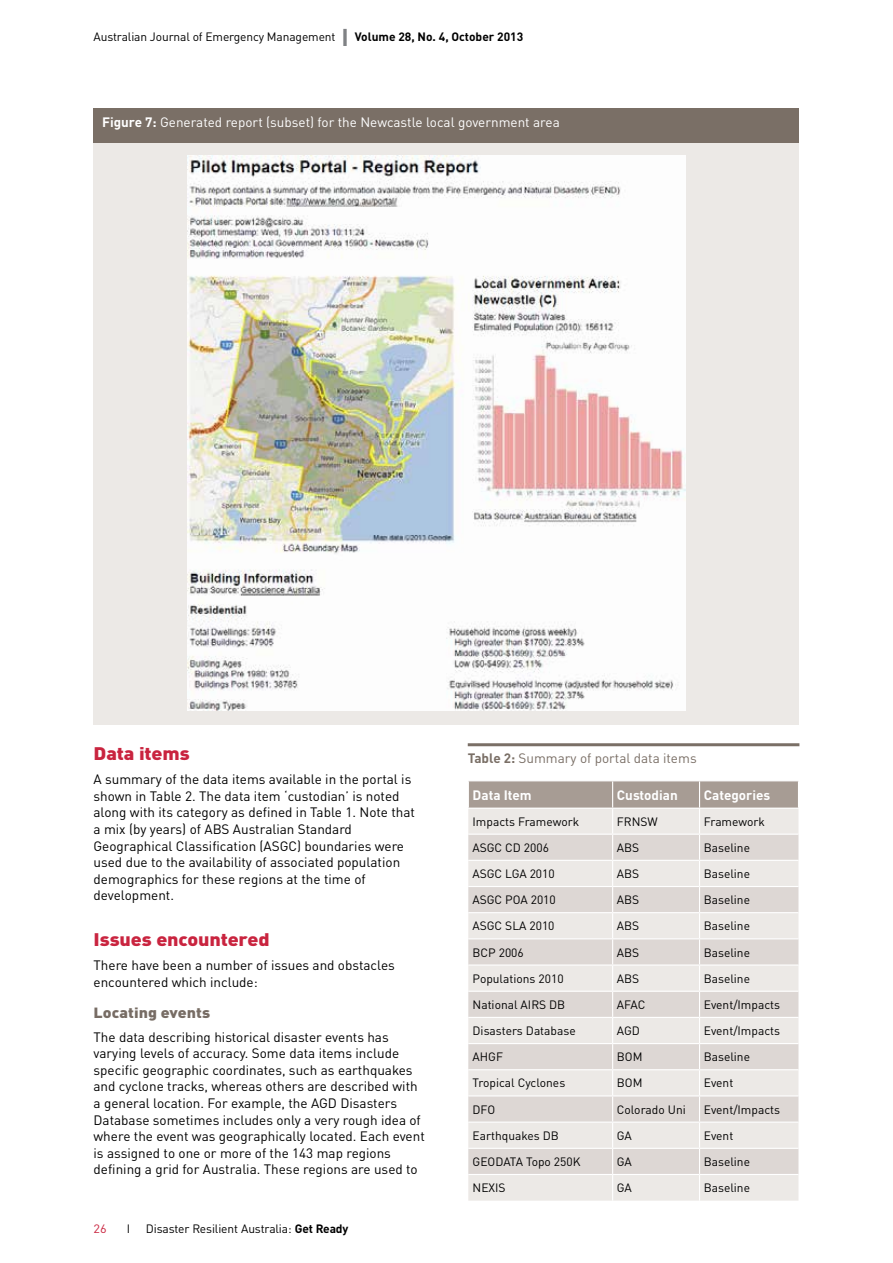
<style>
.page{position:relative;width:893px;height:1263px;background:#fff}
.page>*{position:absolute;margin:0;border:0;box-sizing:border-box;transform-origin:0 0}
.heading_2{font:900 18px "DINOT";letter-spacing:-.01em;color:#c9243f;scale:1.1 1}
.heading_3{font:900 14.7px "DINOT";color:#776c64;scale:1.1 1}
.t1{font:13.5px/16.6px "DINOT";color:#000}
.FigureName{font:13.5px "DINOT";color:#fff}
.t2{font:13.5px "DINOT";color:#7a6f66}
.t3{font:700 13.5px "DINOT";color:#fff}
.t4{font:12px "DINOT";color:#000}
.t5{font:12px "DINOT";color:#c9243f;scale:1.05 1}
.s1{font-weight:700;font-size:24px;color:#808285}
.s2{font-weight:700}
</style>
<div class="page">
<hr style="left:468px;top:743px;width:331px;height:3px;background:#7a6f66">
<svg style="left:468px;top:781px;width:331px;height:420px;background:#e2ddda"></svg>
<div style="left:94px;top:108px;width:705px;height:34px;background:#7a6f66"></div>
<div style="left:94px;top:144px;width:705px;height:581px;background:#ece9e6"></div>
<img style="left:187px;top:155px;width:499px;height:556px">
<p class="t4" style="left:94px;top:29px;width:431px">Australian Journal of Emergency Management <span class="s1">I</span> <span class="s2">Volume 28, No. 4, October 2013</span></p>
<p class="FigureName" style="left:102px;top:114px;width:459px"><span class="s2">Figure 7:</span> Generated report (subset) for the Newcastle local government area</p>
<h2 class="heading_2" style="left:94px;top:741px;width:89px">Data items</h2>
<p class="t1" style="left:94px;top:771px;width:323px">A summary of the data items available in the portal is shown in Table 2. The data item ‘custodian’ is noted along with its category as defined in Table 1. Note that a mix (by years) of ABS Australian Standard Geographical Classification (ASGC) boundaries were used due to the availability of associated population demographics for these regions at the time of development.</p>
<h2 class="heading_2" style="left:94px;top:927px;width:162px">Issues encountered</h2>
<p class="t1" style="left:94px;top:957px;width:303px">There have been a number of issues and obstacles encountered which include:</p>
<h3 class="heading_3" style="left:94px;top:1002px;width:108px">Locating events</h3>
<p class="t1" style="left:94px;top:1028px;width:333px">The data describing historical disaster events has varying levels of accuracy. Some data items include specific geographic coordinates, such as earthquakes and cyclone tracks, whereas others are described with a general location. For example, the AGD Disasters Database sometimes includes only a very rough idea of where the event was geographically located. Each event is assigned to one or more of the 143 map regions defining a grid for Australia. These regions are used to</p>
<p class="t5" style="left:94px;top:1221px;width:14px">26</p>
<p class="t4" style="left:127px;top:1221px;width:5px">I</p>
<p class="t4" style="left:146px;top:1221px;width:204px">Disaster Resilient Australia: <span class="s2">Get Ready</span></p>
<p class="t2" style="left:468px;top:750px;width:230px"><span class="s2">Table 2:</span> Summary of portal data items</p>
<p class="t3" style="left:473px;top:786px;width:61px">Data Item</p>
<p class="t3" style="left:617px;top:786px;width:62px">Custodian</p>
<p class="t3" style="left:704px;top:786px;width:68px">Categories</p>
<p class="t4" style="left:473px;top:814px;width:108px">Impacts Framework</p>
<p class="t4" style="left:617px;top:814px;width:42px">FRNSW</p>
<p class="t4" style="left:704px;top:814px;width:63px">Framework</p>
<p class="t4" style="left:473px;top:840px;width:78px">ASGC CD 2006</p>
<p class="t4" style="left:617px;top:840px;width:24px">ABS</p>
<p class="t4" style="left:704px;top:840px;width:48px">Baseline</p>
<p class="t4" style="left:473px;top:866px;width:84px">ASGC LGA 2010</p>
<p class="t4" style="left:617px;top:866px;width:24px">ABS</p>
<p class="t4" style="left:704px;top:866px;width:48px">Baseline</p>
<p class="t4" style="left:473px;top:892px;width:85px">ASGC POA 2010</p>
<p class="t4" style="left:617px;top:892px;width:24px">ABS</p>
<p class="t4" style="left:704px;top:892px;width:48px">Baseline</p>
<p class="t4" style="left:473px;top:918px;width:84px">ASGC SLA 2010</p>
<p class="t4" style="left:617px;top:918px;width:24px">ABS</p>
<p class="t4" style="left:704px;top:918px;width:48px">Baseline</p>
<p class="t4" style="left:473px;top:945px;width:53px">BCP 2006</p>
<p class="t4" style="left:617px;top:945px;width:24px">ABS</p>
<p class="t4" style="left:704px;top:945px;width:48px">Baseline</p>
<p class="t4" style="left:473px;top:971px;width:93px">Populations 2010</p>
<p class="t4" style="left:617px;top:971px;width:24px">ABS</p>
<p class="t4" style="left:704px;top:971px;width:48px">Baseline</p>
<p class="t4" style="left:473px;top:997px;width:94px">National AIRS DB</p>
<p class="t4" style="left:617px;top:997px;width:30px">AFAC</p>
<p class="t4" style="left:704px;top:997px;width:78px">Event/Impacts</p>
<p class="t4" style="left:473px;top:1023px;width:105px">Disasters Database</p>
<p class="t4" style="left:617px;top:1023px;width:25px">AGD</p>
<p class="t4" style="left:704px;top:1023px;width:78px">Event/Impacts</p>
<p class="t4" style="left:473px;top:1049px;width:32px">AHGF</p>
<p class="t4" style="left:617px;top:1049px;width:27px">BOM</p>
<p class="t4" style="left:704px;top:1049px;width:48px">Baseline</p>
<p class="t4" style="left:473px;top:1075px;width:94px">Tropical Cyclones</p>
<p class="t4" style="left:617px;top:1075px;width:27px">BOM</p>
<p class="t4" style="left:704px;top:1075px;width:31px">Event</p>
<p class="t4" style="left:473px;top:1102px;width:24px">DFO</p>
<p class="t4" style="left:617px;top:1102px;width:70px">Colorado Uni</p>
<p class="t4" style="left:704px;top:1102px;width:78px">Event/Impacts</p>
<p class="t4" style="left:473px;top:1128px;width:88px">Earthquakes DB</p>
<p class="t4" style="left:617px;top:1128px;width:17px">GA</p>
<p class="t4" style="left:704px;top:1128px;width:31px">Event</p>
<p class="t4" style="left:473px;top:1154px;width:109px">GEODATA Topo 250K</p>
<p class="t4" style="left:617px;top:1154px;width:17px">GA</p>
<p class="t4" style="left:704px;top:1154px;width:48px">Baseline</p>
<p class="t4" style="left:473px;top:1180px;width:35px">NEXIS</p>
<p class="t4" style="left:617px;top:1180px;width:17px">GA</p>
<p class="t4" style="left:704px;top:1180px;width:48px">Baseline</p>
</div>
